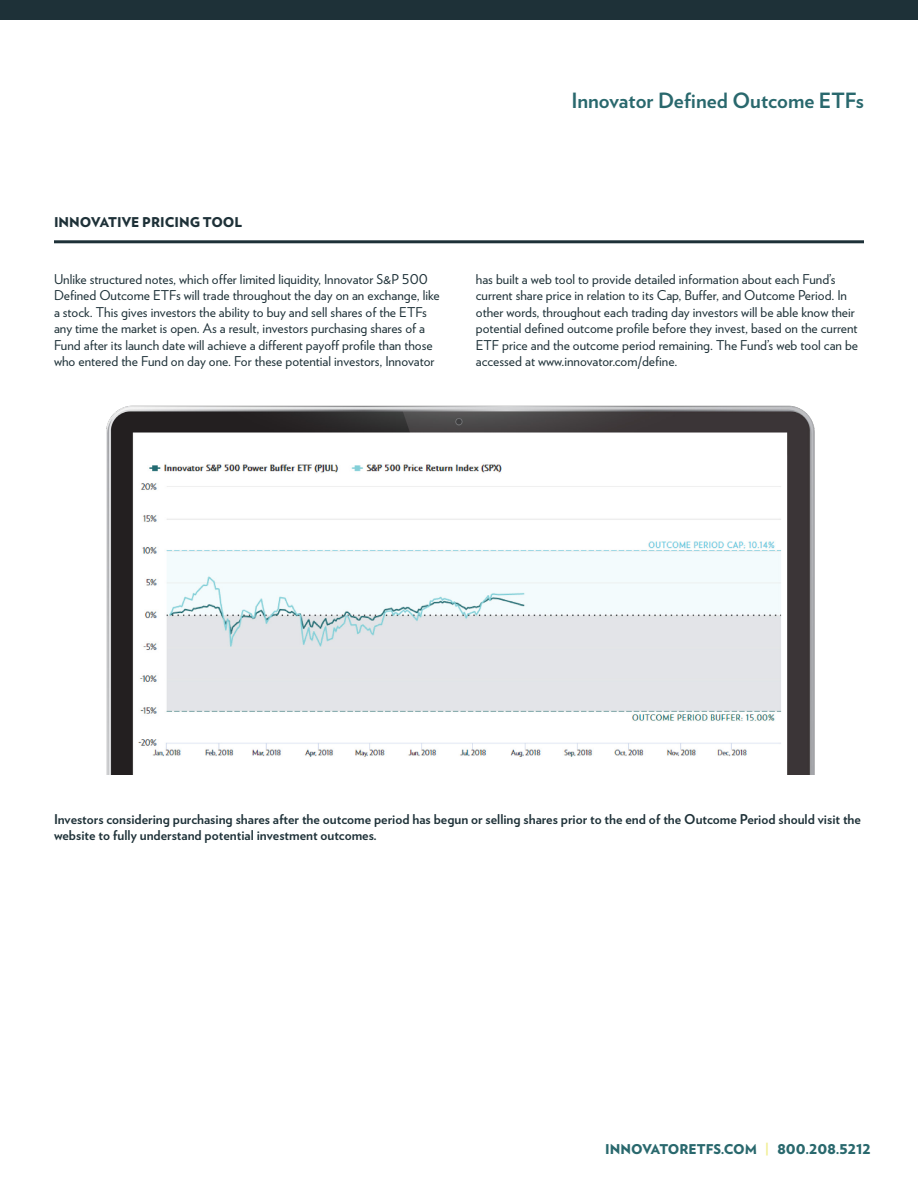
<style>
.page{position:relative;width:918px;height:1188px;background:#fff}
.page>*{position:absolute;margin:0;border:0;box-sizing:border-box;transform-origin:0 0}
.t1{font:700 21px "Verlag";color:#29686d}
.Copy{font:13.5px/16.5px "Verlag";color:#1e3138}
.Copy-2{font:700 13.5px/16.5px "Verlag";color:#1e3138}
.t2{font:900 13.5px "Verlag";color:#29686d}
.Subheader_1{font:900 13.5px "Verlag";color:#1e3138}
.s1{color:#f0ee91}
</style>
<div class="page">
<div style="left:0;top:0;width:918px;height:20px;background:#1e3138"></div>
<hr style="left:54px;top:240px;width:810px;height:3px;background:#1e3138">
<img style="left:106px;top:405px;width:709px;height:370px">
<p class="Subheader_1" style="left:54px;top:211px;width:190px">INNOVATIVE PRICING TOOL</p>
<h1 class="t1" style="left:572px;top:84px;width:294px">Innovator Defined Outcome ETFs</h1>
<p class="Copy" style="left:54px;top:270px;width:387px">Unlike structured notes, which offer limited liquidity, Innovator S&amp;P 500<br>Defined Outcome ETFs will trade throughout the day on an exchange, like a stock. This gives investors the ability to buy and sell shares of the ETFs any time the market is open. As a result, investors purchasing shares of a Fund after its launch date will achieve a different payoff profile than those who entered the Fund on day one. For these potential investors, Innovator</p>
<p class="Copy" style="left:476px;top:270px;width:384px">has built a web tool to provide detailed information about each Fund’s current share price in relation to its Cap, Buffer, and Outcome Period. In other words, throughout each trading day investors will be able know their potential defined outcome profile before they invest, based on the current ETF price and the outcome period remaining. The Fund’s web tool can be accessed at www.innovator.com/define.</p>
<p class="Copy-2" style="left:54px;top:810px;width:808px">Investors considering purchasing shares after the outcome period has begun or selling shares prior to the end of the Outcome Period should visit the website to fully understand potential investment outcomes.</p>
<p class="t2" style="left:605px;top:1138px;width:267px">INNOVATORETFS.COM <span class="s1">|</span> 800.208.5212</p>
</div>
